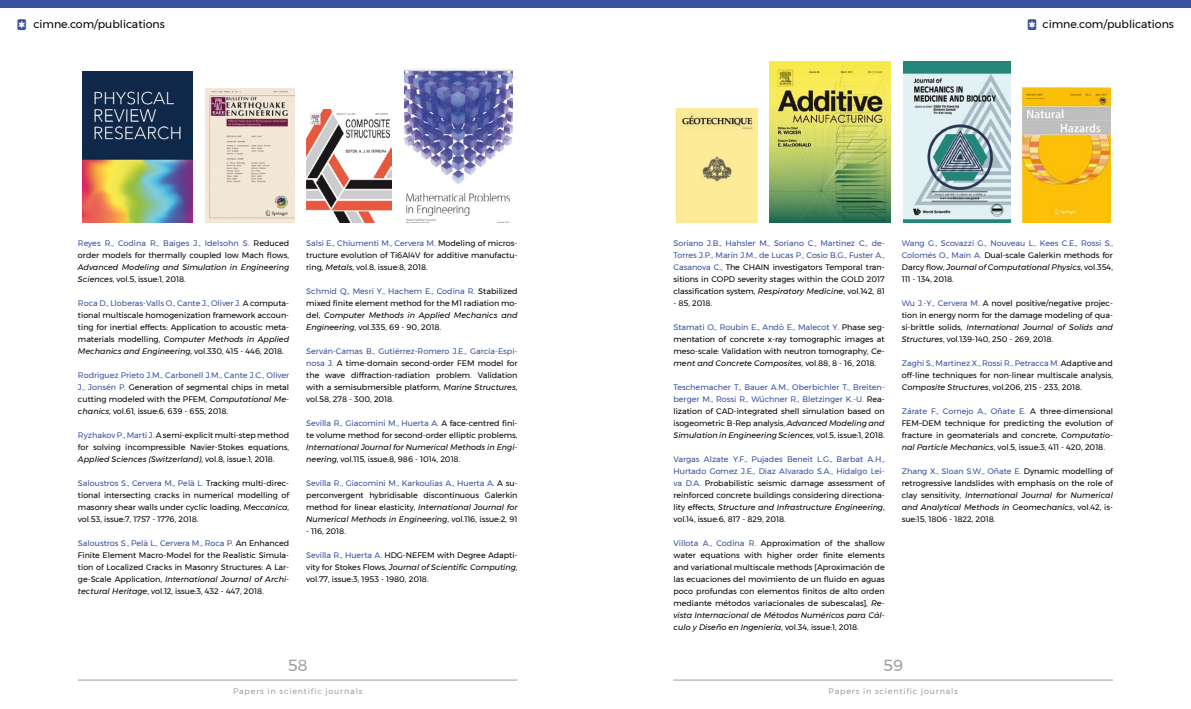
<style>
.page{position:relative;width:1191px;height:709px;background:#fff}
.page>*{position:absolute;margin:0;border:0;box-sizing:border-box;transform-origin:0 0}
.t1{font:16px "Montserrat";color:#9c9e9f}
._08web{font:11px "Montserrat";color:#000}
._05texto{font:8px/12px "Montserrat";color:#000;text-align:justify}
._05texto-2{font:8px/12px "Montserrat";color:#3850a0;text-align:justify}
.t2{font:8px "Montserrat";letter-spacing:.1em;color:#9c9e9f}
.s1{font-family:"Cut Outsfor 3 DFX";color:#3850a0}
.s2{color:#3850a0}
.s3{font-style:italic}
.s4{color:#000}
.s5{font-style:italic;color:#000}
</style>
<div class="page">
<div style="left:0;top:0;width:1191px;height:8px;background:#3850a0"></div>
<hr style="left:673px;top:679px;width:440px;height:1px;background:#9c9e9f">
<hr style="left:78px;top:679px;width:439px;height:1px;background:#9c9e9f">
<img style="left:770px;top:62px;width:120px;height:160px">
<img style="left:903px;top:61px;width:107px;height:161px">
<img style="left:676px;top:108px;width:81px;height:114px">
<img style="left:1022px;top:87px;width:88px;height:135px">
<img style="left:206px;top:88px;width:88px;height:134px">
<img style="left:307px;top:110px;width:84px;height:112px">
<img style="left:404px;top:69px;width:109px;height:153px">
<img style="left:83px;top:71px;width:110px;height:151px">
<p class="_08web" style="left:17px;top:16px;width:149px"><span class="s1">d</span> cimne.com/publications</p>
<p class="_08web" style="left:1027px;top:15px;width:148px"><span class="s1">d</span> cimne.com/publications</p>
<p class="_05texto" style="left:78px;top:237px;width:213px"><span class="s2">Reyes R., Codina R., Baiges J., Idelsohn S.</span> Reduced order models for thermally coupled low Mach flows, <span class="s3">Advanced Modeling and Simulation in Engineering Sciences</span>, vol.5, issue:1, 2018.</p>
<p class="_05texto" style="left:78px;top:297px;width:213px"><span class="s2">Roca D., Lloberas-Valls O., Cante J., Oliver J.</span> A computa&shy;tional multiscale homogenization framework accoun&shy;ting for inertial effects: Application to acoustic meta&shy;materials modelling, <span class="s3">Computer Methods in Applied Mechanics and Engineering</span>, vol.330, 415 - 446, 2018.</p>
<p class="_05texto" style="left:78px;top:369px;width:213px"><span class="s2">Rodriguez Prieto J.M., Carbonell J.M., Cante J.C., Oliver J., Jonsén P.</span> Generation of segmental chips in metal cutting modeled with the PFEM, <span class="s3">Computational Me&shy;chanics</span>, vol.61, issue:6, 639 - 655, 2018.</p>
<p class="_05texto" style="left:78px;top:429px;width:213px"><span class="s2">Ryzhakov P., Marti J.</span> A semi-explicit multi-step method for solving incompressible Navier-Stokes equations, <span class="s3">Applied Sciences (Switzerland)</span>, vol.8, issue:1, 2018.</p>
<p class="_05texto" style="left:78px;top:477px;width:213px"><span class="s2">Saloustros S., Cervera M., Pelà L.</span> Tracking multi-direc&shy;tional intersecting cracks in numerical modelling of masonry shear walls under cyclic loading, <span class="s3">Meccanica</span>, vol.53, issue:7, 1757 - 1776, 2018.</p>
<p class="_05texto" style="left:78px;top:537px;width:213px"><span class="s2">Saloustros S., Pelà L., Cervera M., Roca P.</span> An Enhanced Finite Element Macro-Model for the Realistic Simula&shy;tion of Localized Cracks in Masonry Structures: A Lar&shy;ge-Scale Application, <span class="s3">International Journal of Archi&shy;tectural Heritage</span>, vol.12, issue:3, 432 - 447, 2018.</p>
<p class="_05texto" style="left:306px;top:237px;width:213px"><span class="s2">Salsi E., Chiumenti M., Cervera M.</span> Modeling of micros&shy;tructure evolution of Ti6Al4V for additive manufactu&shy;ring, <span class="s3">Metals</span>, vol.8, issue:8, 2018.</p>
<p class="_05texto" style="left:306px;top:285px;width:213px"><span class="s2">Schmid Q., Mesri Y., Hachem E., Codina R.</span> Stabilized mixed finite element method for the M1 radiation mo&shy;del, <span class="s3">Computer Methods in Applied Mechanics and Engineering</span>, vol.335, 69 - 90, 2018.</p>
<p class="_05texto" style="left:306px;top:345px;width:213px"><span class="s2">Serván-Camas B., Gutiérrez-Romero J.E., García-Espi&shy;nosa J.</span> A time-domain second-order FEM model for the wave diffraction-radiation problem. Validation with a semisubmersible platform, <span class="s3">Marine Structures</span>, vol.58, 278 - 300, 2018.</p>
<p class="_05texto" style="left:306px;top:417px;width:213px"><span class="s2">Sevilla R., Giacomini M., Huerta A.</span> A face-centred fini&shy;te volume method for second-order elliptic problems, <span class="s3">International Journal for Numerical Methods in Engi&shy;neering</span>, vol.115, issue:8, 986 - 1014, 2018.</p>
<p class="_05texto" style="left:306px;top:477px;width:213px"><span class="s2">Sevilla R., Giacomini M., Karkoulias A., Huerta A.</span> A su&shy;perconvergent hybridisable discontinuous Galerkin method for linear elasticity, <span class="s3">International Journal for Numerical Methods in Engineering</span>, vol.116, issue:2, 91</p>
<p class="_05texto" style="left:306px;top:525px;width:41px">- 116, 2018.</p>
<p class="_05texto" style="left:306px;top:549px;width:213px"><span class="s2">Sevilla R., Huerta A.</span> HDG-NEFEM with Degree Adapti&shy;vity for Stokes Flows, <span class="s3">Journal of Scientific Computing</span>, vol.77, issue:3, 1953 - 1980, 2018.</p>
<p class="_05texto" style="left:673px;top:237px;width:213px"><span class="s2">Soriano J.B., Hahsler M., Soriano C., Martinez C., de-Torres J.P., Marín J.M., de Lucas P., Cosio B.G., Fuster A., Casanova C.,</span> The CHAIN investigators Temporal tran&shy;sitions in COPD severity stages within the GOLD 2017 classification system, <span class="s3">Respiratory Medicine</span>, vol.142, 81</p>
<p class="_05texto" style="left:673px;top:297px;width:40px">- 85, 2018.</p>
<p class="_05texto" style="left:673px;top:321px;width:213px"><span class="s2">Stamati O., Roubin E., Andò E., Malecot Y.</span> Phase seg&shy;mentation of concrete x-ray tomographic images at meso-scale: Validation with neutron tomography, <span class="s3">Ce&shy;ment and Concrete Composites</span>, vol.88, 8 - 16, 2018.</p>
<p class="_05texto" style="left:673px;top:381px;width:213px"><span class="s2">Teschemacher T., Bauer A.M., Oberbichler T., Breiten&shy;berger M., Rossi R., Wüchner R., Bletzinger K.-U.</span> Rea&shy;lization of CAD-integrated shell simulation based on isogeometric B-Rep analysis, <span class="s3">Advanced Modeling and Simulation in Engineering Sciences</span>, vol.5, issue:1, 2018.</p>
<p class="_05texto" style="left:673px;top:453px;width:213px"><span class="s2">Vargas Alzate Y.F., Pujades Beneit L.G., Barbat A.H., Hurtado Gomez J.E., Diaz Alvarado S.A., Hidalgo Lei&shy;va D.A.</span> Probabilistic seismic damage assessment of reinforced concrete buildings considering directiona&shy;lity effects, <span class="s3">Structure and Infrastructure Engineering</span>, vol.14, issue:6, 817 - 829, 2018.</p>
<p class="_05texto" style="left:673px;top:537px;width:213px"><span class="s2">Villota A., Codina R.</span> Approximation of the shallow water equations with higher order finite elements and variational multiscale methods [Aproximación de las ecuaciones del movimiento de un fluido en aguas poco profundas con elementos finitos de alto orden mediante métodos variacionales de subescalas], <span class="s3">Re&shy;vista Internacional de Métodos Numéricos para Cál&shy;culo y Diseño en Ingeniería</span>, vol.34, issue:1, 2018.</p>
<p class="_05texto-2" style="left:901px;top:237px;width:213px">Wang G., Scovazzi G., Nouveau L., Kees C.E., Rossi S., Colomés O., Main A. <span class="s4">Dual-scale Galerkin methods for Darcy flow,</span> <span class="s5">Journal of Computational Physics</span><span class="s4">, vol.354, 111 - 134, 2018.</span></p>
<p class="_05texto" style="left:901px;top:297px;width:213px"><span class="s2">Wu J.-Y., Cervera M.</span> A novel positive/negative projec&shy;tion in energy norm for the damage modeling of qua&shy;si-brittle solids, <span class="s3">International Journal of Solids and Structures</span>, vol.139-140, 250 - 269, 2018.</p>
<p class="_05texto" style="left:901px;top:357px;width:213px"><span class="s2">Zaghi S., Martinez X., Rossi R., Petracca M.</span> Adaptive and off-line techniques for non-linear multiscale analysis, <span class="s3">Composite Structures</span>, vol.206, 215 - 233, 2018.</p>
<p class="_05texto" style="left:901px;top:405px;width:213px"><span class="s2">Zárate F., Cornejo A., Oñate E.</span> A three-dimensional FEM–DEM technique for predicting the evolution of fracture in geomaterials and concrete, <span class="s3">Computatio&shy;nal Particle Mechanics</span>, vol.5, issue:3, 411 - 420, 2018.</p>
<p class="_05texto" style="left:901px;top:465px;width:213px"><span class="s2">Zhang X., Sloan S.W., Oñate E.</span> Dynamic modelling of retrogressive landslides with emphasis on the role of clay sensitivity, <span class="s3">International Journal for Numerical and Analytical Methods in Geomechanics</span>, vol.42, is&shy;sue:15, 1806 - 1822, 2018.</p>
<h1 class="t1" style="left:288px;top:653px;width:22px">58</h1>
<h1 class="t1" style="left:883px;top:653px;width:21px">59</h1>
<p class="t2" style="left:233px;top:685px;width:131px">Papers in scientific journals</p>
<p class="t2" style="left:828px;top:685px;width:131px">Papers in scientific journals</p>
</div>
